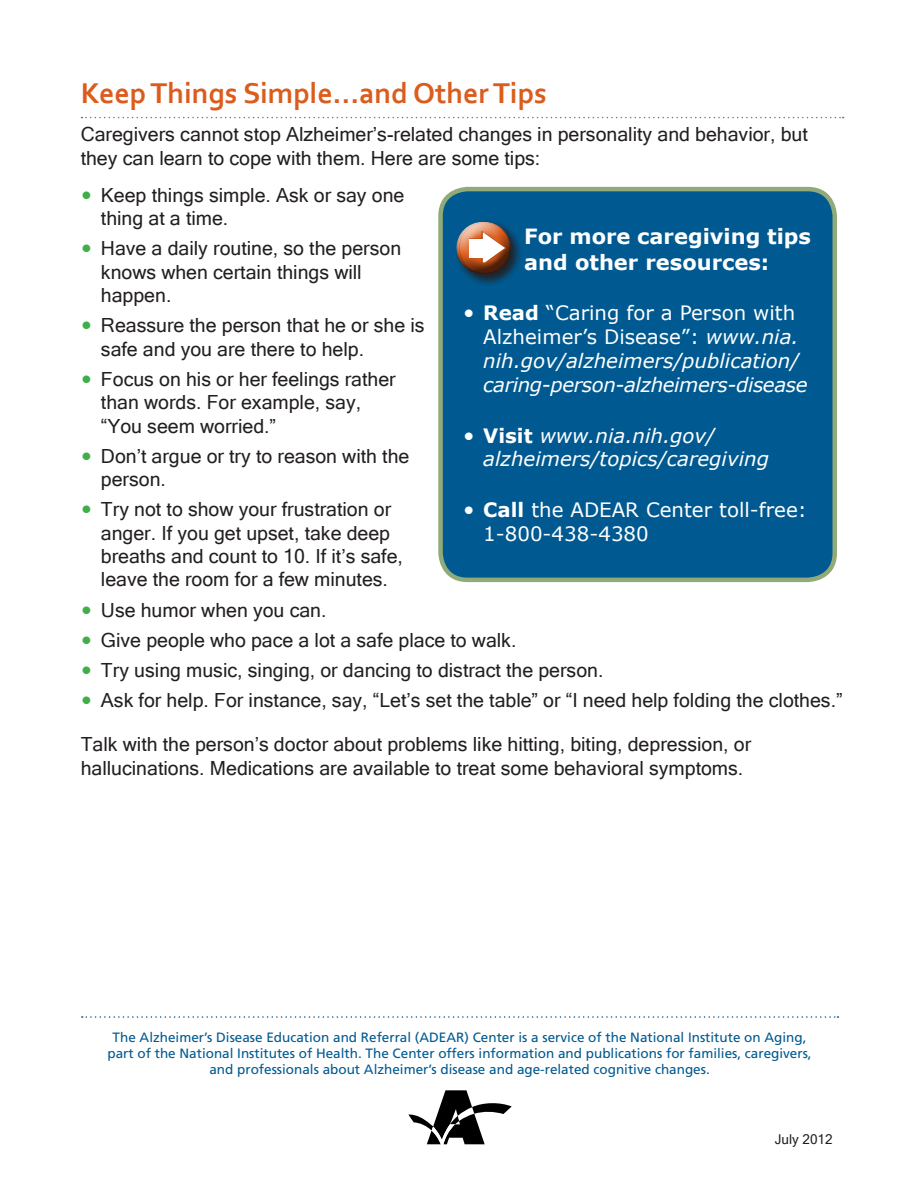
<style>
.page{position:relative;width:918px;height:1188px;background:#fff}
.page>*{position:absolute;margin:0;border:0;box-sizing:border-box;transform-origin:0 0}
.t1{font:700 30px "Corbel";color:#db5c1c}
.t2{font:700 21px/25.5px "Verdana";color:#fff}
.t3{font:italic 19.8px/23.7px "Verdana";letter-spacing:-.02em;color:#fff}
.t4{font:italic 19.8px/23.7px "Verdana";color:#fff}
.t5{font:19.8px/23.7px "Verdana";color:#fff}
.body_text-_13_16{font:19.5px/23.4px "Microsoft Sans Serif";color:#231f20}
.t6{font:13.5px/16.2px "Frutiger LT Std";color:#005a91;text-align:center}
.t7{font:13.5px "Microsoft Sans Serif";color:#231f20}
.s1{font-family:"Verdana";font-size:21px;color:#40ae49}
.s2{font-style:normal;font-size:21px}
.s3{font-weight:700;font-style:normal}
.s4{font-style:normal}
.s5{font-size:21px}
.s6{font-weight:700}
</style>
<div class="page">
<svg style="left:81px;top:117px;width:763px;height:1px"></svg>
<div style="left:441px;top:189px;width:394px;height:391px;background:#005a91;border-radius:27px"></div>
<div style="left:438px;top:187px;width:399px;height:395px;border:4px solid #91aa79;border-radius:27px"></div>
<div style="left:456px;top:219px;width:67px;height:68px;background:#231f20;opacity:.75"></div>
<div style="left:458px;top:219px;width:54px;height:39px;background:#fff;opacity:.75"></div>
<div style="left:458px;top:229px;width:54px;height:46px;background:#231f20;opacity:.75"></div>
<svg style="left:467px;top:231px;width:40px;height:31px"></svg>
<svg style="left:82px;top:1016px;width:756px;height:2px"></svg>
<svg style="left:408px;top:1090px;width:104px;height:54px"></svg>
<h2 class="t1" style="left:81px;top:75px;width:468px">Keep Things Simple…and Other Tips</h2>
<p class="body_text-_13_16" style="left:81px;top:121px;width:729px;line-height:24px">Caregivers cannot stop Alzheimer’s-related changes in personality and behavior, but they can learn to cope with them. Here are some tips:</p>
<p class="body_text-_13_16" style="left:101px;top:182px;width:305px;text-indent:-20px"><span class="s1">•</span> Keep things simple. Ask or say one thing at a time.</p>
<p class="body_text-_13_16" style="left:101px;top:236px;width:302px;text-indent:-20px"><span class="s1">•</span> Have a daily routine, so the person knows when certain things will happen.</p>
<p class="body_text-_13_16" style="left:101px;top:313px;width:325px;text-indent:-20px"><span class="s1">•</span> Reassure the person that he or she is safe and you are there to help.</p>
<p class="body_text-_13_16" style="left:101px;top:366px;width:296px;text-indent:-20px"><span class="s1">•</span> Focus on his or her feelings rather than words. For example, say, “You seem worried.”</p>
<p class="body_text-_13_16" style="left:101px;top:443px;width:310px;text-indent:-20px"><span class="s1">•</span> Don’t argue or try to reason with the person.</p>
<p class="body_text-_13_16" style="left:101px;top:497px;width:303px;text-indent:-20px"><span class="s1">•</span> Try not to show your frustration or anger. If you get upset, take deep breaths and count to 10. If it’s safe, leave the room for a few minutes.</p>
<p class="body_text-_13_16" style="left:81px;top:597px;width:247px"><span class="s1">•</span> Use humor when you can.</p>
<p class="body_text-_13_16" style="left:81px;top:627px;width:437px"><span class="s1">•</span> Give people who pace a lot a safe place to walk.</p>
<p class="body_text-_13_16" style="left:81px;top:658px;width:524px"><span class="s1">•</span> Try using music, singing, or dancing to distract the person.</p>
<p class="body_text-_13_16" style="left:81px;top:688px;width:763px"><span class="s1">•</span> Ask for help. For instance, say, “Let’s set the table” or “I need help folding the clothes.”</p>
<p class="body_text-_13_16" style="left:81px;top:732px;width:672px;line-height:24px">Talk with the person’s doctor about problems like hitting, biting, depression, or hallucinations. Medications are available to treat some behavioral symptoms.</p>
<h3 class="t2" style="left:524px;top:223px;width:288px">For more caregiving tips and other resources:</h3>
<p class="t3" style="left:483px;top:301px;width:326px;text-indent:-20px"><span class="s2">•</span> <span class="s3">Read</span> <span class="s4">“Caring for a Person with Alzheimer’s Disease”:</span> www.nia. nih.gov/alzheimers/publication/ caring-person-alzheimers-disease</p>
<p class="t4" style="left:483px;top:423px;width:287px;text-indent:-20px"><span class="s2">•</span> <span class="s3">Visit</span> www.nia.nih.gov/ alzheimers/topics/caregiving</p>
<p class="t5" style="left:483px;top:498px;width:325px;text-indent:-20px"><span class="s5">•</span> <span class="s6">Call</span> the ADEAR Center toll-free:<br>1-800-438-4380</p>
<p class="t6" style="left:108px;top:1029px;width:706px">The Alzheimer’s Disease Education and Referral (ADEAR) Center is a service of the National Institute on Aging, part of the National Institutes of Health. The Center offers information and publications for families, caregivers, and professionals about Alzheimer’s disease and age-related cognitive changes.</p>
<p class="t7" style="left:775px;top:1130px;width:59px">July 2012</p>
</div>
